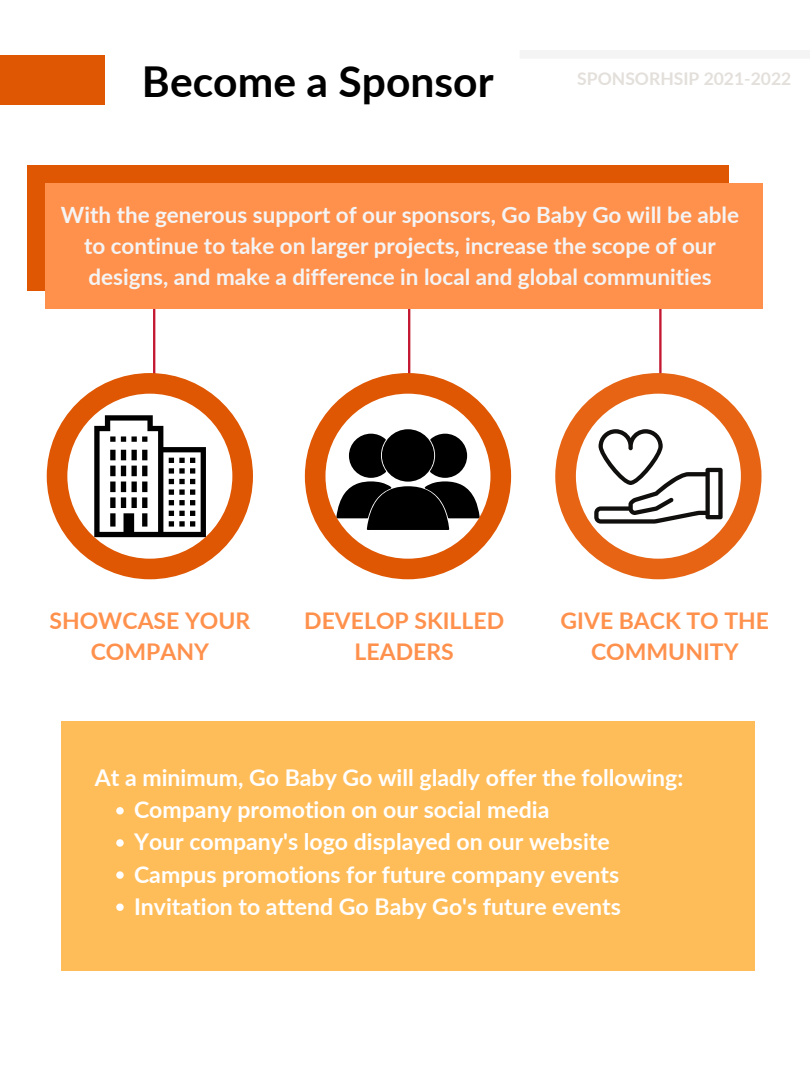
<style>
.page{position:relative;width:810px;height:1080px;background:#fff}
.page>*{position:absolute;margin:0;border:0;box-sizing:border-box;transform-origin:0 0}
.t1{font:700 42.56px "Lato";color:#000}
.t2{font:700 23.06px "Lato";color:#fff}
.t3{font:700 23px/31.9px "Lato";color:#ff914d;text-align:center}
.t4{font:700 22.44px/31.1px "Lato";color:#f4f4f4;text-align:center}
.t5{font:700 17.5px "Lato";color:#e3dfdb}
</style>
<div class="page">
<div style="left:0;top:55px;width:105px;height:50px;background:#df5703"></div>
<div style="left:520px;top:50px;width:290px;height:8px;background:#f4f4f4"></div>
<hr style="left:153px;top:189px;width:2px;height:193px;background:#c41832">
<hr style="left:659px;top:180px;width:3px;height:193px;background:#c41832">
<hr style="left:408px;top:192px;width:2px;height:193px;background:#c41832">
<div style="left:28px;top:166px;width:701px;height:125px;background:#df5703"></div>
<div style="left:45px;top:183px;width:718px;height:126px;background:#ff914d"></div>
<svg style="left:305px;top:373px;width:206px;height:206px"></svg>
<svg style="left:47px;top:373px;width:206px;height:206px"></svg>
<svg style="left:555px;top:373px;width:207px;height:206px"></svg>
<svg style="left:594px;top:429px;width:129px;height:94px"></svg>
<div style="left:62px;top:721px;width:693px;height:250px;background:#ffbd59"></div>
<svg style="left:116px;top:807px;width:8px;height:8px"></svg>
<svg style="left:116px;top:839px;width:8px;height:8px"></svg>
<svg style="left:116px;top:871px;width:8px;height:8px"></svg>
<svg style="left:116px;top:904px;width:8px;height:7px"></svg>
<p class="t1" style="left:142px;top:55px;width:353px">Become a Sponsor</p>
<p class="t5" style="left:577px;top:67px;width:216px">SPONSORHSIP 2021-2022</p>
<p class="t4" style="left:61px;top:199px;width:680px">With the generous support of our sponsors, Go Baby Go will be able to continue to take on larger projects, increase the scope of our designs, and make a difference in local and global communities</p>
<p class="t3" style="left:49px;top:604px;width:202px">SHOWCASE YOUR<br>COMPANY</p>
<p class="t3" style="left:304px;top:604px;width:201px">DEVELOP SKILLED<br>LEADERS</p>
<p class="t3" style="left:561px;top:604px;width:210px">GIVE BACK TO THE<br>COMMUNITY</p>
<p class="t2" style="left:95px;top:763px;width:590px">At a minimum, Go Baby Go will gladly offer the following:</p>
<p class="t2" style="left:134px;top:795px;width:417px">Company promotion on our social media</p>
<p class="t2" style="left:134px;top:828px;width:477px">Your company's logo displayed on our website</p>
<p class="t2" style="left:134px;top:860px;width:487px">Campus promotions for future company events</p>
<p class="t2" style="left:134px;top:892px;width:488px">Invitation to attend Go Baby Go's future events</p>
</div>
